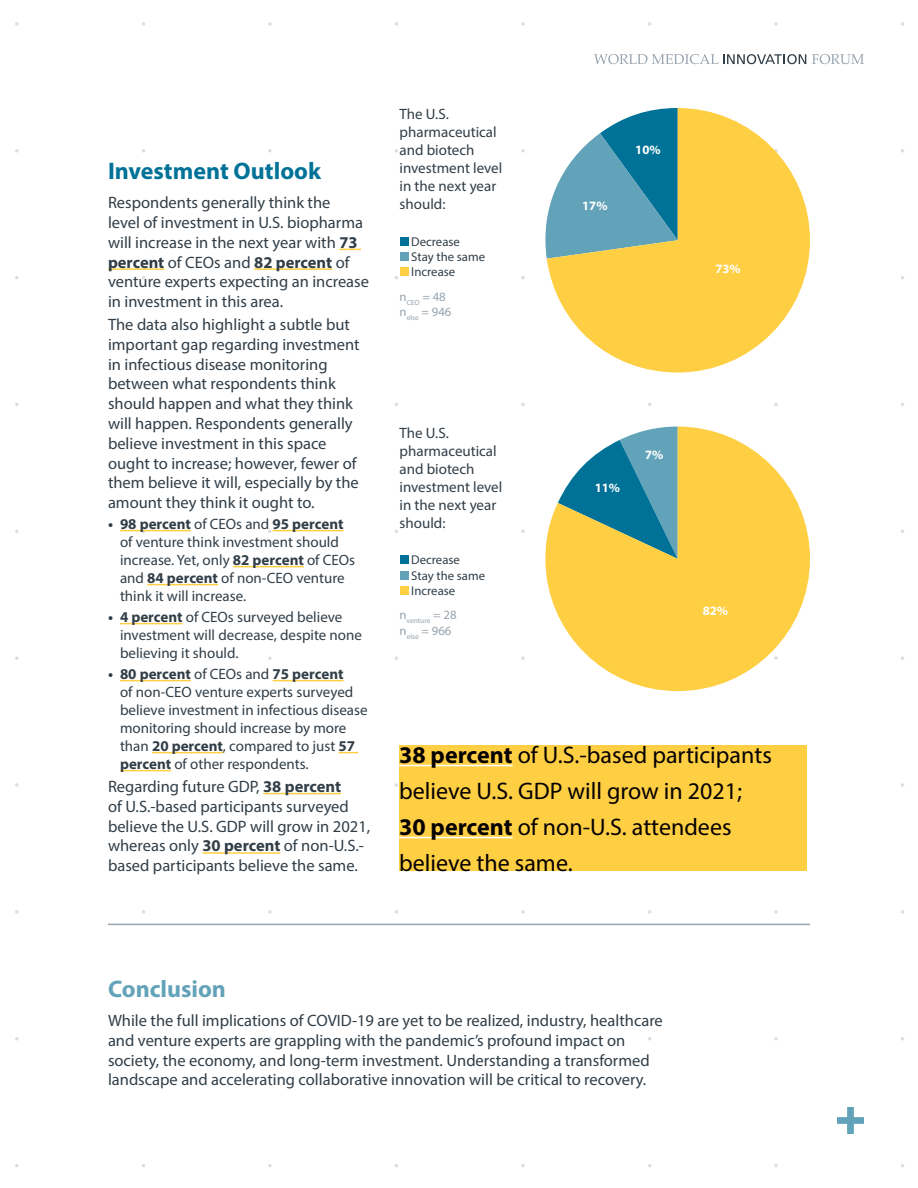
<style>
.page{position:relative;width:918px;height:1188px;background:#fff}
.page>*{position:absolute;margin:0;border:0;box-sizing:border-box;transform-origin:0 0}
.t1{font:24px/36px "Myriad Pro";color:#060101}
.t2{font:700 24px "Myriad Pro";color:#007297}
.t3{font:700 24px "Myriad Pro";color:#63a3b9}
.t4{font:16.5px/19.8px "Myriad Pro";color:#313e48}
.t5{font:15px/18px "Myriad Pro";color:#313e48}
.t6{font:12.75px/15.3px "Myriad Pro";color:#313e48}
.t7{font:12.75px/15.3px "Myriad Pro";color:#97a3ae}
.t8{font:700 12.75px "Myriad Pro";color:#fff}
.t9{font:7.5px "Myriad Pro";color:#97a3ae}
.s1{font-weight:700}
</style>
<div class="page">
<svg style="left:521px;top:910px;width:4px;height:4px"></svg>
<svg style="left:521px;top:22px;width:4px;height:4px"></svg>
<svg style="left:521px;top:1037px;width:4px;height:4px"></svg>
<svg style="left:521px;top:149px;width:4px;height:4px"></svg>
<svg style="left:521px;top:403px;width:4px;height:3px"></svg>
<svg style="left:521px;top:656px;width:4px;height:4px"></svg>
<svg style="left:901px;top:783px;width:3px;height:4px"></svg>
<svg style="left:901px;top:22px;width:3px;height:4px"></svg>
<svg style="left:774px;top:910px;width:4px;height:4px"></svg>
<svg style="left:774px;top:22px;width:4px;height:4px"></svg>
<svg style="left:774px;top:1037px;width:4px;height:4px"></svg>
<svg style="left:774px;top:1164px;width:4px;height:3px"></svg>
<svg style="left:774px;top:403px;width:4px;height:3px"></svg>
<svg style="left:15px;top:783px;width:4px;height:4px"></svg>
<svg style="left:15px;top:910px;width:4px;height:4px"></svg>
<svg style="left:15px;top:22px;width:4px;height:4px"></svg>
<svg style="left:15px;top:1037px;width:4px;height:4px"></svg>
<svg style="left:15px;top:149px;width:4px;height:4px"></svg>
<svg style="left:15px;top:656px;width:4px;height:4px"></svg>
<svg style="left:142px;top:783px;width:3px;height:4px"></svg>
<svg style="left:142px;top:22px;width:3px;height:4px"></svg>
<svg style="left:268px;top:656px;width:4px;height:4px"></svg>
<svg style="left:268px;top:783px;width:4px;height:4px"></svg>
<svg style="left:268px;top:910px;width:4px;height:4px"></svg>
<svg style="left:268px;top:22px;width:4px;height:4px"></svg>
<svg style="left:268px;top:1037px;width:4px;height:4px"></svg>
<svg style="left:268px;top:149px;width:4px;height:4px"></svg>
<svg style="left:339px;top:249px;width:22px;height:1px"></svg>
<hr style="left:108px;top:268px;width:56px;height:2px;background:#ffcf43">
<hr style="left:254px;top:268px;width:78px;height:2px;background:#ffcf43">
<hr style="left:120px;top:530px;width:71px;height:1px;background:#ffcf43">
<hr style="left:273px;top:530px;width:71px;height:1px;background:#ffcf43">
<hr style="left:233px;top:566px;width:71px;height:1px;background:#ffcf43">
<hr style="left:147px;top:584px;width:71px;height:1px;background:#ffcf43">
<hr style="left:120px;top:623px;width:63px;height:1px;background:#ffcf43">
<hr style="left:120px;top:680px;width:71px;height:1px;background:#ffcf43">
<hr style="left:273px;top:680px;width:71px;height:1px;background:#ffcf43">
<hr style="left:152px;top:752px;width:71px;height:1px;background:#ffcf43">
<svg style="left:339px;top:752px;width:19px;height:1px"></svg>
<hr style="left:120px;top:770px;width:51px;height:1px;background:#ffcf43">
<hr style="left:263px;top:793px;width:78px;height:1px;background:#ffcf43">
<hr style="left:202px;top:852px;width:78px;height:2px;background:#ffcf43">
<svg style="left:594px;top:54px;width:212px;height:10px"></svg>
<svg style="left:812px;top:54px;width:52px;height:10px"></svg>
<svg style="left:547px;top:108px;width:263px;height:265px;fill:#ffcf43"></svg>
<div style="left:400px;top:237px;width:9px;height:9px;background:#007297"></div>
<div style="left:400px;top:252px;width:9px;height:9px;background:#63a3b9"></div>
<div style="left:400px;top:267px;width:9px;height:9px;background:#ffcf43"></div>
<svg style="left:545px;top:427px;width:265px;height:264px;fill:#ffcf43"></svg>
<div style="left:400px;top:555px;width:9px;height:9px;background:#007297"></div>
<div style="left:400px;top:571px;width:9px;height:9px;background:#63a3b9"></div>
<div style="left:400px;top:586px;width:9px;height:9px;background:#ffcf43"></div>
<svg style="left:837px;top:1107px;width:27px;height:27px"></svg>
<div style="left:399px;top:745px;width:408px;height:126px;background:#ffcf43"></div>
<hr style="left:399px;top:765px;width:114px;height:1px;background:#fff">
<hr style="left:399px;top:837px;width:114px;height:1px;background:#fff">
<hr style="left:108px;top:924px;width:702px;height:1px;background:#97a3ae">
<h1 class="t2" style="left:108px;top:156px;width:215px">Investment Outlook</h1>
<p class="t4" style="left:108px;top:192px;width:263px">Respondents generally think the<br>level of investment in U.S. biopharma will increase in the next year with <span class="s1">73 percent</span> of CEOs and <span class="s1">82 percent</span> of venture experts expecting an increase in investment in this area.</p>
<p class="t4" style="left:108px;top:314px;width:253px">The data also highlight a subtle but important gap regarding investment in infectious disease monitoring between what respondents think should happen and what they think will happen. Respondents generally believe investment in this space ought to increase; however, fewer of them believe it will, especially by the amount they think it ought to.</p>
<p class="t5" style="left:120px;top:515px;width:237px;text-indent:-12px"><span class="s1">• 98 percent</span> of CEOs and <span class="s1">95 percent </span>of venture think investment should increase. Yet, only <span class="s1">82 percent</span> of CEOs and <span class="s1">84 percent</span> of non-CEO venture think it will increase.</p>
<p class="t5" style="left:120px;top:608px;width:244px;text-indent:-12px"><span class="s1">• 4 percent</span> of CEOs surveyed believe investment will decrease, despite none believing it should.</p>
<p class="t5" style="left:120px;top:665px;width:249px;text-indent:-12px"><span class="s1">• 80 percent</span> of CEOs and <span class="s1">75 percent<br></span>of non-CEO venture experts surveyed believe investment in infectious disease monitoring should increase by more than <span class="s1">20 percent</span>, compared to just <span class="s1">57 percent</span> of other respondents.</p>
<p class="t4" style="left:108px;top:776px;width:264px">Regarding future GDP, <span class="s1">38 percent<br></span>of U.S.-based participants surveyed believe the U.S. GDP will grow in 2021, whereas only <span class="s1">30 percent</span> of non-U.S.- based participants believe the same.</p>
<p class="t5" style="left:400px;top:105px;width:104px">The U.S. pharmaceutical and biotech investment level in the next year should:</p>
<p class="t6" style="left:411px;top:234px;width:75px">Decrease<br>Stay the same<br>Increase</p>
<p class="t7" style="left:400px;top:289px;width:53px">n<sub>CEO</sub> = 48 n<sub>else</sub> = 946</p>
<p class="t5" style="left:400px;top:424px;width:104px">The U.S. pharmaceutical and biotech investment level in the next year should:</p>
<p class="t6" style="left:411px;top:552px;width:75px">Decrease<br>Stay the same<br>Increase</p>
<p class="t9" style="left:400px;top:616px;width:58px"><sup>n</sup>venture <sup>=</sup> <sup>28</sup></p>
<p class="t7" style="left:400px;top:622px;width:53px">n<sub>else</sub> = 966</p>
<p class="t8" style="left:582px;top:198px;width:27px">17%</p>
<p class="t8" style="left:635px;top:142px;width:27px">10%</p>
<p class="t8" style="left:715px;top:261px;width:27px">73%</p>
<p class="t8" style="left:595px;top:479px;width:27px">11%</p>
<p class="t8" style="left:645px;top:446px;width:20px">7%</p>
<p class="t8" style="left:703px;top:603px;width:27px">82%</p>
<h1 class="t1" style="left:399px;top:737px;width:374px"><span class="s1">38 percent</span> of U.S.-based participants believe U.S. GDP will grow in 2021;<br><span class="s1">30 percent</span> of non-U.S. attendees believe the same.</h1>
<h1 class="t3" style="left:108px;top:973px;width:120px">Conclusion</h1>
<p class="t4" style="left:108px;top:1010px;width:556px">While the full implications of COVID-19 are yet to be realized, industry, healthcare and venture experts are grappling with the pandemic’s profound impact on society, the economy, and long-term investment. Understanding a transformed landscape and accelerating collaborative innovation will be critical to recovery.</p>
</div>
